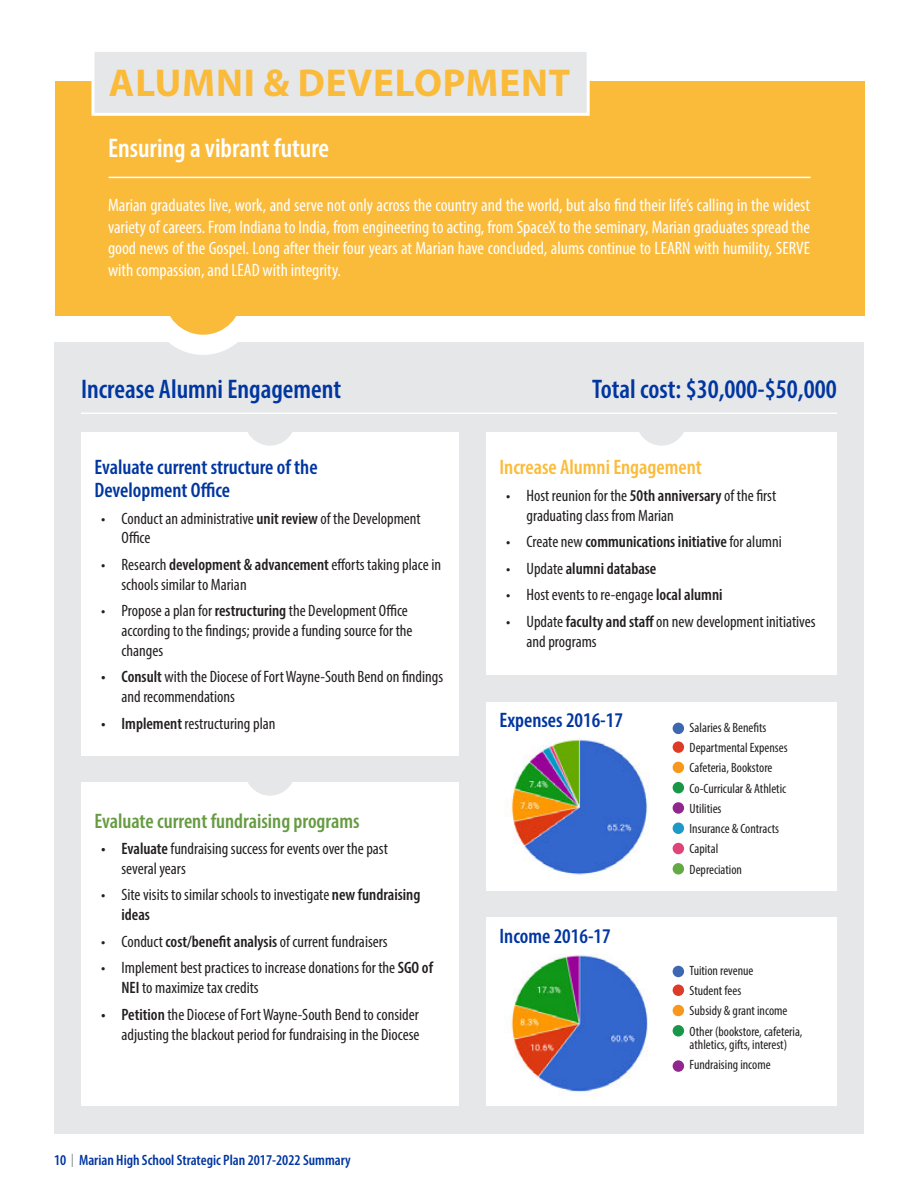
<style>
.page{position:relative;width:918px;height:1188px;background:#fff}
.page>*{position:absolute;margin:0;border:0;box-sizing:border-box;transform-origin:0 0}
.t1{font:700 39px "Myriad Pro";letter-spacing:.02em;color:#fbbb3a}
.t2{font:600 condensed 27px "Myriad Pro";color:#0036a0}
.t3{font:600 condensed 27px "Myriad Pro";color:#fff}
.t4{font:600 condensed 21px "Myriad Pro";color:#0036a0}
.t5{font:600 condensed 21px "Myriad Pro";color:#669b42}
.t6{font:600 condensed 21px "Myriad Pro";color:#fbbb3a}
.t7{font:condensed 18px/21.6px "Myriad Pro";color:#fff;text-align:justify}
.t8{font:condensed 16.5px/19.8px "Myriad Pro";color:#231f20}
.t9{font:600 condensed 16.5px "Myriad Pro";color:#231f20}
.t10{font:600 condensed 15px "Myriad Pro";color:#0036a0}
.Bullets{font:condensed 13.5px/13.5px "Myriad Pro";color:#231f20}
.s1{font-weight:600}
.s2{font-weight:300;font-size:19.5px;color:#808285}
.s3{font-weight:400}
</style>
<div class="page">
<div style="left:54px;top:343px;width:810px;height:791px;background:#e6e7e9"></div>
<div style="left:149px;top:247px;width:108px;height:108px;background:#fff;border-radius:50%"></div>
<div style="left:164px;top:257px;width:78px;height:78px;background:#fbbb3a;border-radius:50%"></div>
<div style="left:55px;top:81px;width:810px;height:234px;background:#fbbb3a"></div>
<div style="left:92px;top:49px;width:498px;height:67px;background:#e6e7e9;border:3px solid #fff"></div>
<hr style="left:109px;top:177px;width:702px;height:1px;background:#fff">
<div style="left:81px;top:432px;width:378px;height:324px;background:#fff"></div>
<hr style="left:81px;top:413px;width:756px;height:1px;background:#fff">
<div style="left:486px;top:432px;width:351px;height:243px;background:#fff"></div>
<svg style="left:639px;top:432px;width:45px;height:14px"></svg>
<div style="left:81px;top:782px;width:378px;height:324px;background:#fff"></div>
<svg style="left:248px;top:782px;width:44px;height:14px"></svg>
<svg style="left:248px;top:432px;width:44px;height:14px"></svg>
<div style="left:486px;top:702px;width:351px;height:189px;background:#fff"></div>
<div style="left:486px;top:917px;width:351px;height:189px;background:#fff"></div>
<img style="left:506px;top:738px;width:142px;height:140px">
<img style="left:511px;top:954px;width:137px;height:140px">
<div style="left:673px;top:723px;width:11px;height:11px;background:#3e67b1;border-radius:50%"></div>
<div style="left:673px;top:741px;width:11px;height:12px;background:#dd3b26;border-radius:50%"></div>
<div style="left:673px;top:762px;width:11px;height:11px;background:#f7981d;border-radius:50%"></div>
<div style="left:673px;top:782px;width:11px;height:11px;background:#179747;border-radius:50%"></div>
<div style="left:673px;top:802px;width:11px;height:12px;background:#92268f;border-radius:50%"></div>
<div style="left:673px;top:823px;width:11px;height:11px;background:#1c99c6;border-radius:50%"></div>
<div style="left:673px;top:843px;width:11px;height:11px;background:#df4377;border-radius:50%"></div>
<div style="left:673px;top:863px;width:11px;height:12px;background:#63aa44;border-radius:50%"></div>
<div style="left:673px;top:966px;width:11px;height:11px;background:#3e67b1;border-radius:50%"></div>
<div style="left:673px;top:985px;width:11px;height:11px;background:#dd3b26;border-radius:50%"></div>
<div style="left:673px;top:1005px;width:11px;height:11px;background:#f7981d;border-radius:50%"></div>
<div style="left:673px;top:1025px;width:11px;height:12px;background:#179747;border-radius:50%"></div>
<div style="left:673px;top:1060px;width:11px;height:12px;background:#92268f;border-radius:50%"></div>
<p class="t1" style="left:109px;top:57px;width:463px">ALUMNI &amp; DEVELOPMENT</p>
<p class="t3" style="left:108px;top:132px;width:223px">Ensuring a vibrant future</p>
<p class="t7" style="left:108px;top:194px;width:704px">Marian graduates live, work, and serve not only across the country and the world, but also find their life’s calling in the widest variety of careers. From Indiana to India, from engineering to acting, from SpaceX to the seminary, Marian graduates spread the good news of the Gospel. Long after their four years at Marian have concluded, alums continue to LEARN with humility, SERVE with compassion, and LEAD with integrity.</p>
<p class="t2" style="left:81px;top:373px;width:262px">Increase Alumni Engagement</p>
<p class="t2" style="left:592px;top:373px;width:246px">Total cost: $30,000-$50,000</p>
<p class="t4" style="left:94px;top:455px;width:225px">Evaluate current structure of the</p>
<p class="t4" style="left:94px;top:477px;width:137px">Development Office</p>
<p class="t8" style="left:122px;top:508px;width:301px;text-indent:-20px">• Conduct an administrative <span class="s1">unit review</span> of the Development<br>Office</p>
<p class="t8" style="left:122px;top:554px;width:321px;text-indent:-20px">• Research <span class="s1">development &amp; advancement</span> efforts taking place in schools similar to Marian</p>
<p class="t8" style="left:122px;top:601px;width:293px;text-indent:-20px">• Propose a plan for <span class="s1">restructuring</span> the Development Office according to the findings; provide a funding source for the changes</p>
<p class="t8" style="left:122px;top:667px;width:323px;text-indent:-20px"><span class="s1">• Consult</span> with the Diocese of Fort Wayne-South Bend on findings and recommendations</p>
<p class="t8" style="left:101px;top:713px;width:176px"><span class="s1">• Implement</span> restructuring plan</p>
<p class="t5" style="left:94px;top:808px;width:267px">Evaluate current fundraising programs</p>
<p class="t8" style="left:122px;top:839px;width:268px;text-indent:-20px"><span class="s1">• Evaluate</span> fundraising success for events over the past several years</p>
<p class="t8" style="left:122px;top:885px;width:300px;text-indent:-20px">• Site visits to similar schools to investigate <span class="s1">new fundraising ideas</span></p>
<p class="t8" style="left:101px;top:931px;width:288px">• Conduct <span class="s1">cost/benefit analysis</span> of current fundraisers</p>
<p class="t8" style="left:122px;top:958px;width:313px;text-indent:-20px">• Implement best practices to increase donations for the <span class="s1">SGO of<br>NEI</span> to maximize tax credits</p>
<p class="t8" style="left:101px;top:1004px;width:320px;text-align:right"><span class="s1">• Petition</span> the Diocese of Fort Wayne-South Bend to consider adjusting the blackout period for fundraising in the Diocese</p>
<p class="t10" style="left:54px;top:1151px;width:298px">10 <span class="s2">I</span> Marian High School Strategic Plan 2017-2022 Summary</p>
<p class="t6" style="left:500px;top:455px;width:204px">Increase Alumni Engagement</p>
<p class="t8" style="left:526px;top:485px;width:251px;text-indent:-20px">• Host reunion for the <span class="s1">50th anniversary</span> of the first graduating class from Marian</p>
<p class="t9" style="left:506px;top:532px;width:277px"><span class="s3">• Create new</span> communications initiative <span class="s3">for alumni</span></p>
<p class="t9" style="left:506px;top:558px;width:152px"><span class="s3">• Update</span> alumni database</p>
<p class="t8" style="left:506px;top:585px;width:218px">• Host events to re-engage <span class="s1">local alumni</span></p>
<p class="t8" style="left:526px;top:611px;width:291px;text-indent:-20px">• Update <span class="s1">faculty and staff</span> on new development initiatives and programs</p>
<p class="t4" style="left:500px;top:707px;width:125px">Expenses 2016-17</p>
<p class="t4" style="left:500px;top:923px;width:113px">Income 2016-17</p>
<p class="Bullets" style="left:690px;top:720px;width:78px">Salaries &amp; Benefits</p>
<p class="Bullets" style="left:690px;top:741px;width:99px">Departmental Expenses</p>
<p class="Bullets" style="left:690px;top:761px;width:84px">Cafeteria, Bookstore</p>
<p class="Bullets" style="left:690px;top:781px;width:98px">Co-Curricular &amp; Athletic</p>
<p class="Bullets" style="left:690px;top:801px;width:33px">Utilities</p>
<p class="Bullets" style="left:690px;top:822px;width:91px">Insurance &amp; Contracts</p>
<p class="Bullets" style="left:690px;top:842px;width:30px">Capital</p>
<p class="Bullets" style="left:690px;top:862px;width:54px">Depreciation</p>
<p class="Bullets" style="left:690px;top:964px;width:65px">Tuition revenue</p>
<p class="Bullets" style="left:690px;top:984px;width:53px">Student fees</p>
<p class="Bullets" style="left:690px;top:1004px;width:99px">Subsidy &amp; grant income</p>
<p class="Bullets" style="left:690px;top:1024px;width:114px">Other (bookstore, cafeteria, athletics, gifts, interest)</p>
<p class="Bullets" style="left:690px;top:1058px;width:83px">Fundraising income</p>
</div>
